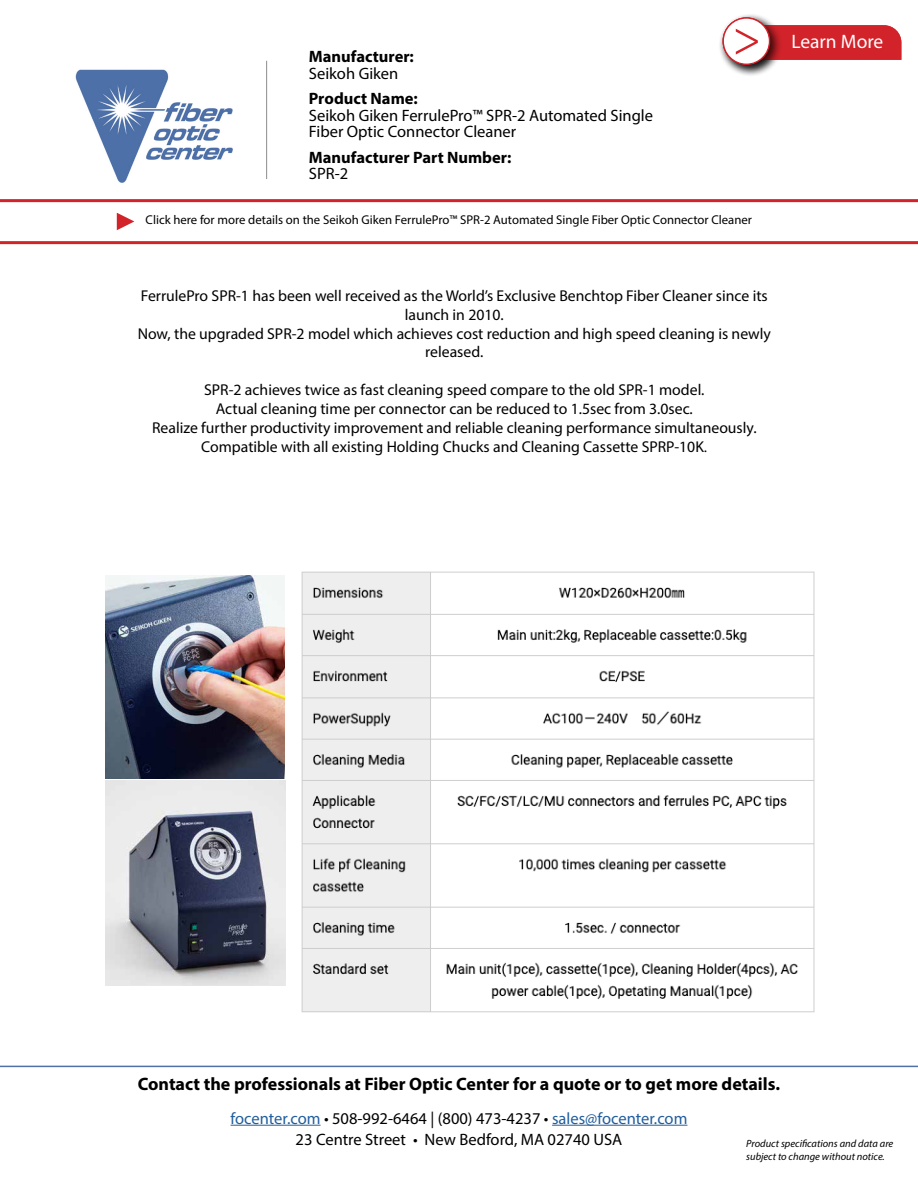
<style>
.page{position:relative;width:918px;height:1188px;background:#fff}
.page>*{position:absolute;margin:0;border:0;box-sizing:border-box;transform-origin:0 0}
.t1{font:51px "Minion Pro";color:#d2232a}
.t2{font:19.5px "Myriad Pro";color:#fff}
.t3{font:700 18px "Myriad Pro";color:#000}
.t4{font:16.5px/16.5px "Myriad Pro";color:#000}
.t5{font:16.5px "Myriad Pro";color:#215e9e}
.t6{font:700 16.5px/16.5px "Myriad Pro";color:#000}
.t7{font:15.75px/18.9px "Myriad Pro";color:#000;text-align:center}
.t8{font:14.4px "Myriad Pro";color:#000}
.t9{font:12.75px "Myriad Pro";color:#000}
.t10{font:italic 10.5px "Myriad Pro";color:#000}
.s1{font-weight:400}
.s2{font-weight:700}
.s3{font-family:"Minion Pro"}
.s4{color:#000}
</style>
<div class="page">
<hr style="left:231px;top:1125px;width:90px;height:1px;background:#215e9e">
<hr style="left:552px;top:1125px;width:135px;height:1px;background:#215e9e">
<hr style="left:0;top:1066px;width:918px;height:1px;background:#4f70a8">
<img style="left:105px;top:575px;width:179px;height:204px">
<img style="left:301px;top:571px;width:514px;height:442px">
<img style="left:105px;top:780px;width:181px;height:205px">
<img style="left:75px;top:69px;width:158px;height:114px">
<hr style="left:266px;top:61px;width:1px;height:118px;background:#8a8c8e">
<hr style="left:0;top:241px;width:918px;height:3px;background:#d2232a">
<svg style="left:117px;top:213px;width:17px;height:17px"></svg>
<div style="left:783px;top:25px;width:118px;height:35px;background:#d2232a"></div>
<div style="left:718px;top:13px;width:65px;height:64px;background:#000;opacity:.75"></div>
<div style="left:723px;top:18px;width:47px;height:46px;background:#fff;border-radius:50%"></div>
<div style="left:723px;top:17px;width:47px;height:48px;border:1px solid #d2232a;border-radius:50%"></div>
<hr style="left:0;top:199px;width:918px;height:3px;background:#d2232a">
<p class="t1" style="left:733px;top:4px;width:30px">&gt;</p>
<p class="t2" style="left:791px;top:30px;width:93px">Learn More</p>
<p class="t6" style="left:309px;top:48px;width:107px">Manufacturer:<br><span class="s1">Seikoh Giken</span></p>
<p class="t4" style="left:309px;top:90px;width:346px"><span class="s2">Product Name:<br></span>Seikoh Giken FerrulePro™ SPR-2 Automated Single</p>
<p class="t4" style="left:309px;top:123px;width:209px">Fiber Optic Connector Cleaner</p>
<p class="t6" style="left:309px;top:148px;width:204px">Manufacturer Part Number:</p>
<p class="t4" style="left:309px;top:165px;width:41px">SPR-2</p>
<p class="t9" style="left:146px;top:212px;width:608px">Click here for more details on the Seikoh Giken FerrulePro™ SPR-2 Automated Single Fiber Optic Connector Cleaner</p>
<p class="t8" style="left:354px;top:209px;width:386px">SEIKOH GIKEN FERRULEPRO, AUTOMATED PATCHCORD CLEANER</p>
<p class="t7" style="left:138px;top:286px;width:635px">FerrulePro SPR-1 has been well received as the World’s Exclusive Benchtop Fiber Cleaner since its launch in 2010.<br>Now, the upgraded SPR-2 model which achieves cost reduction and high speed cleaning is newly released.</p>
<p class="t7" style="left:152px;top:380px;width:606px">SPR-2 achieves twice as fast cleaning speed compare to the old SPR-1 model.<br>Actual cleaning time per connector can be reduced to 1.5sec from 3.0sec.<br>Realize further productivity improvement and reliable cleaning performance simultaneously.<br>Compatible with all existing Holding Chucks and Cleaning Cassette SPRP-10K<span class="s3">.</span></p>
<p class="t8" style="left:255px;top:1071px;width:401px">focenter.com • 508-992-6464 | (800) 473-4237 • sales@focenter.com</p>
<p class="t3" style="left:138px;top:1072px;width:644px">Contact the professionals at Fiber Optic Center for a quote or to get more details.</p>
<p class="t5" style="left:231px;top:1108px;width:458px">focenter.com <span class="s4">• 508-992-6464 | (800) 473-4237 •</span> sales@focenter.com</p>
<p class="t4" style="left:296px;top:1131px;width:328px">23 Centre Street • New Bedford, MA 02740 USA</p>
<p class="t10" style="left:746px;top:1137px;width:149px">Product specifications and data are</p>
<p class="t10" style="left:746px;top:1150px;width:140px">subject to change without notice.</p>
</div>
